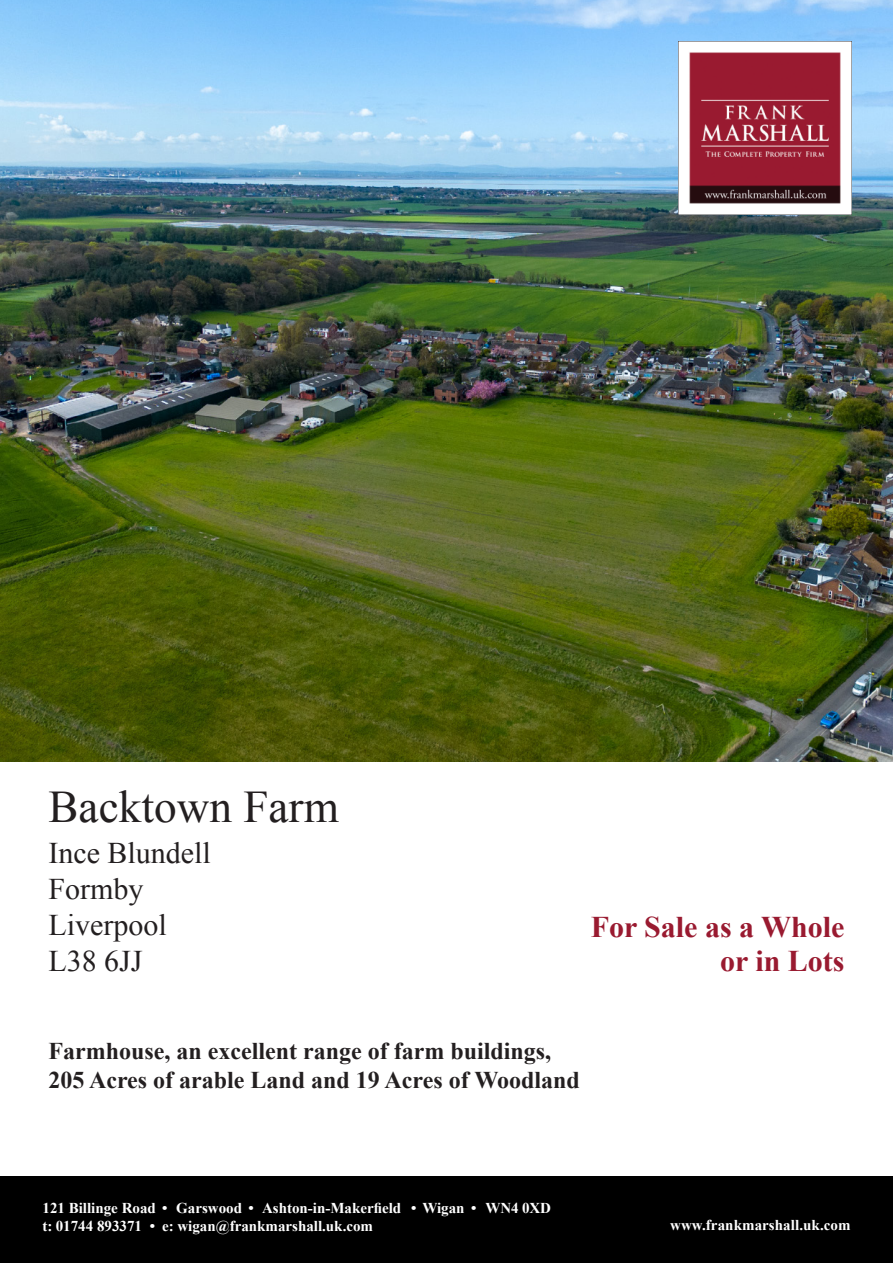
<style>
.page{position:relative;width:893px;height:1263px;background:#fff}
.page>*{position:absolute;margin:0;border:0;box-sizing:border-box;transform-origin:0 0}
.t1{font:45.3px "Times New Roman";color:#231f20}
.t2{font:30px "Times New Roman";color:#231f20}
.t3{font:700 30px/34.5px "Times New Roman";color:#991a30;text-align:right}
.t4{font:700 24px "Times New Roman";color:#231f20}
.t5{font:700 15px "Times New Roman";color:#fff}
</style>
<div class="page">
<div style="left:0;top:1177px;width:893px;height:86px;background:#000"></div>
<img style="left:0;top:0;width:893px;height:761px">
<img style="left:678px;top:42px;width:173px;height:173px">
<p class="t1" style="left:48px;top:776px;width:292px">Backtown Farm</p>
<p class="t2" style="left:48px;top:833px;width:164px">Ince Blundell</p>
<p class="t2" style="left:48px;top:869px;width:97px">Formby</p>
<p class="t2" style="left:48px;top:905px;width:120px">Liverpool</p>
<p class="t2" style="left:48px;top:941px;width:96px">L38 6JJ</p>
<p class="t3" style="left:591px;top:908px;width:255px">For Sale as a Whole or in Lots</p>
<p class="t4" style="left:48px;top:1034px;width:504px">Farmhouse, an excellent range of farm buildings,</p>
<p class="t4" style="left:48px;top:1063px;width:533px">205 Acres of arable Land and 19 Acres of Woodland</p>
<p class="t5" style="left:43px;top:1198px;width:510px">121 Billinge Road • Garswood • Ashton-in-Makerfield • Wigan • WN4 0XD</p>
<p class="t5" style="left:43px;top:1216px;width:332px">t: 01744 893371 • e: wigan@frankmarshall.uk.com</p>
<p class="t5" style="left:670px;top:1215px;width:182px">www.frankmarshall.uk.com</p>
</div>
